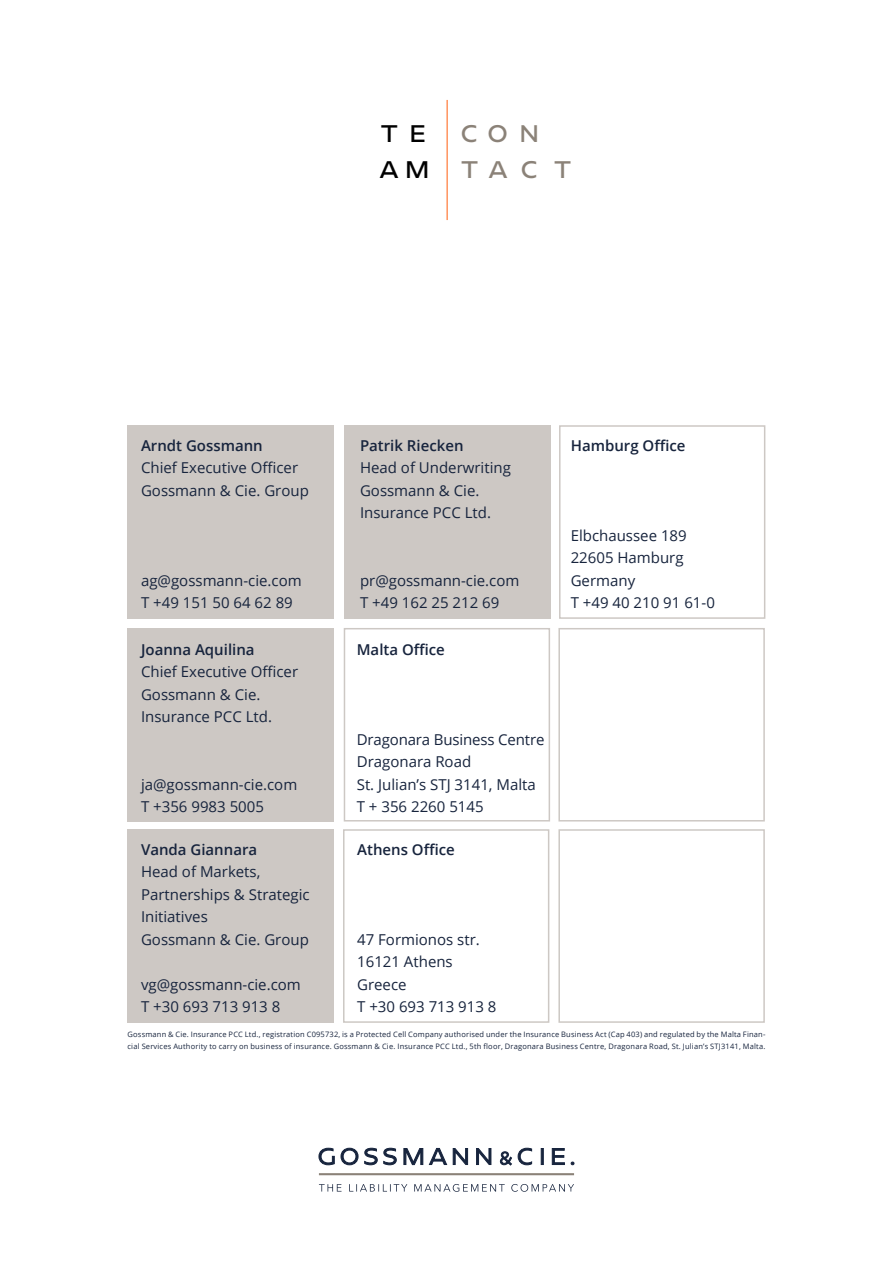
<style>
.page{position:relative;width:893px;height:1263px;background:#fff}
.page>*{position:absolute;margin:0;border:0;box-sizing:border-box;transform-origin:0 0}
.t1{font:21px/36px "Geometrica";letter-spacing:.525em;color:#8b8278}
.t2{font:21px/36px "Geometrica";color:#000}
.t3{font:15px/22.5px "Open Sans";color:#17243d}
.t4{font:600 15px "Open Sans";color:#17243d}
.t5{font:7.5px/12px "Open Sans";letter-spacing:.025em;color:#17243d}
</style>
<div class="page">
<hr style="left:446px;top:100px;width:2px;height:120px;background:#ff864a">
<div style="left:128px;top:425px;width:206px;height:194px;background:#cdc8c4"></div>
<div style="left:344px;top:425px;width:207px;height:194px;background:#cdc8c4"></div>
<div style="left:128px;top:628px;width:206px;height:193px;background:#cdc8c4"></div>
<div style="left:128px;top:829px;width:206px;height:194px;background:#cdc8c4"></div>
<div style="left:343px;top:829px;width:206px;height:194px;border:2px solid #cdc8c4"></div>
<svg style="left:319px;top:1184px;width:255px;height:8px"></svg>
<hr style="left:319px;top:1173px;width:255px;height:2px;background:#8b8278">
<svg style="left:319px;top:1148px;width:255px;height:17px"></svg>
<div style="left:558px;top:628px;width:207px;height:193px;border:2px solid #cdc8c4"></div>
<div style="left:558px;top:829px;width:207px;height:194px;border:2px solid #cdc8c4"></div>
<div style="left:559px;top:425px;width:206px;height:194px;border:2px solid #cdc8c4"></div>
<div style="left:344px;top:628px;width:206px;height:193px;border:2px solid #cdc8c4"></div>
<h1 class="t2" style="left:380px;top:116px;width:51px">T E<br>A M</h1>
<h1 class="t1" style="left:461px;top:116px;width:112px">CON<br>TAC T</h1>
<p class="t4" style="left:141px;top:435px;width:123px">Arndt Gossmann</p>
<p class="t3" style="left:141px;top:456px;width:169px">Chief Executive Officer<br>Gossmann &amp; Cie. Group</p>
<p class="t3" style="left:141px;top:568px;width:162px">ag@gossmann-cie.com<br>T +49 151 50 64 62 89</p>
<p class="t4" style="left:141px;top:639px;width:115px">Joanna Aquilina</p>
<p class="t3" style="left:141px;top:660px;width:159px">Chief Executive Officer<br>Gossmann &amp; Cie.<br>Insurance PCC Ltd.</p>
<p class="t4" style="left:360px;top:435px;width:105px">Patrik Riecken</p>
<p class="t3" style="left:360px;top:456px;width:152px">Head of Underwriting<br>Gossmann &amp; Cie.<br>Insurance PCC Ltd.</p>
<p class="t3" style="left:360px;top:568px;width:161px">pr@gossmann-cie.com<br>T +49 162 25 212 69</p>
<p class="t4" style="left:357px;top:639px;width:90px">Malta Office</p>
<p class="t4" style="left:571px;top:435px;width:116px">Hamburg Office</p>
<p class="t3" style="left:571px;top:523px;width:146px">Elbchaussee 189<br>22605 Hamburg<br>Germany<br>T +49 40 210 91 61-0</p>
<p class="t3" style="left:357px;top:728px;width:189px">Dragonara Business Centre<br>Dragonara Road<br>St. Julian’s STJ 3141, Malta<br>T + 356 2260 5145</p>
<p class="t4" style="left:357px;top:839px;width:99px">Athens Office</p>
<p class="t3" style="left:141px;top:773px;width:158px">ja@gossmann-cie.com<br>T +356 9983 5005</p>
<p class="t4" style="left:141px;top:839px;width:118px">Vanda Giannara</p>
<p class="t3" style="left:141px;top:860px;width:170px">Head of Markets,<br>Partnerships &amp; Strategic<br>Initiatives<br>Gossmann &amp; Cie. Group</p>
<p class="t3" style="left:141px;top:972px;width:161px">vg@gossmann-cie.com<br>T +30 693 713 913 8</p>
<p class="t3" style="left:357px;top:927px;width:141px">47 Formionos str.<br>16121 Athens<br>Greece<br>T +30 693 713 913 8</p>
<p class="t5" style="left:128px;top:1028px;width:639px">Gossmann &amp; Cie. Insurance PCC Ltd., registration C095732, is a Protected Cell Company authorised under the Insurance Business Act (Cap 403) and regulated by the Malta Finan&shy;cial Services Authority to carry on business of insurance. Gossmann &amp; Cie. Insurance PCC Ltd., 5th floor, Dragonara Business Centre, Dragonara Road, St. Julian’s STJ3141, Malta.</p>
</div>
